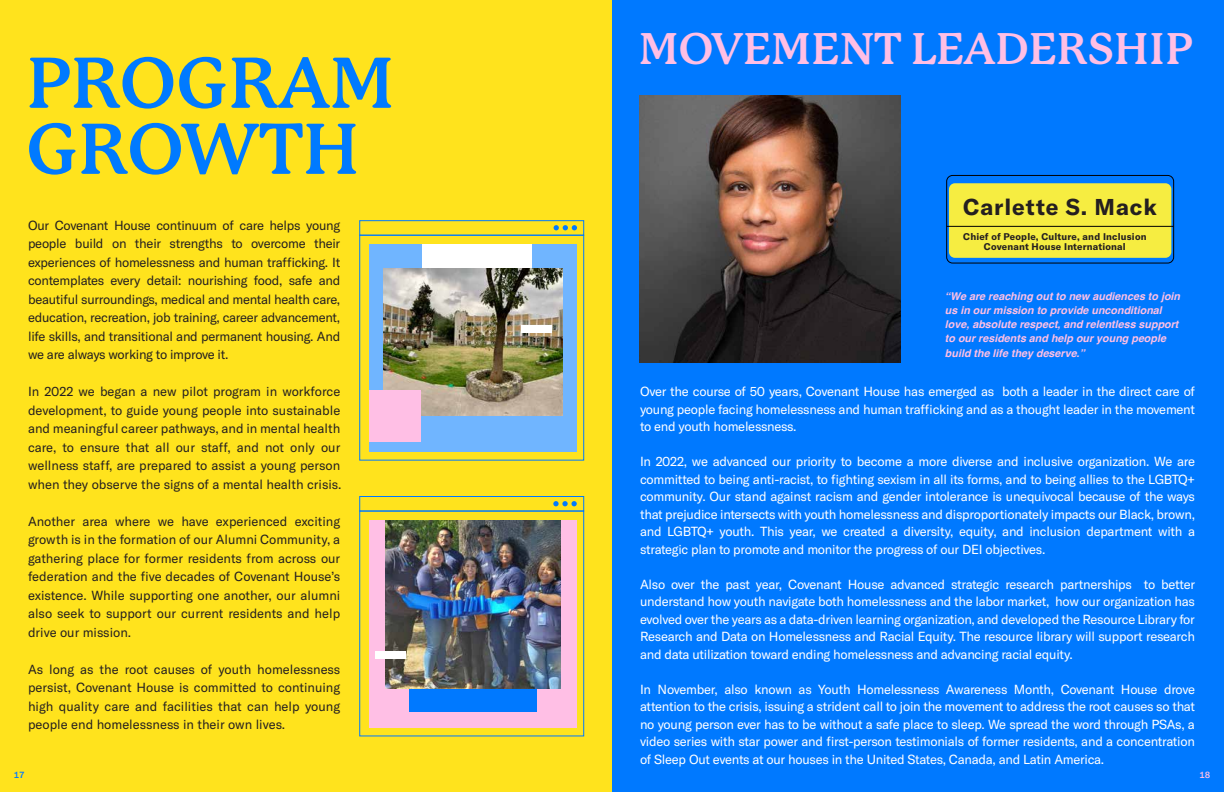
<style>
.page{position:relative;width:1224px;height:792px;background:#fff}
.page>*{position:absolute;margin:0;border:0;box-sizing:border-box;transform-origin:0 0}
.t1{font:700 70.3px/66px "P22 Mackinac Pro";color:#007aff}
.t2{font:700 43.3px "P22 Mackinac Pro";color:#ffbfe5}
.t3{font:700 22.6px "GT America";letter-spacing:.04em;color:#241f20}
.t4{font:13px/17.5px "GT America";letter-spacing:-.02em;color:#fff;text-align:justify}
.t5{font:13px/18.5px "GT America";color:#241f20;text-align:justify}
.t6{font:italic 700 10.7px/14.3px "Helvetica";color:#ffbfe5}
.t7{font:700 9.6px/10.3px "GT America";letter-spacing:.02em;color:#241f20;text-align:center}
.t8{font:500 9px "GT America Mono";color:#0079ff}
.t9{font:500 9px "GT America Mono";color:#ffbfe5}
</style>
<div class="page">
<div style="left:0;top:0;width:612px;height:792px;background:#ffe31d"></div>
<div style="left:369px;top:520px;width:208px;height:207px;background:#ffbfe5"></div>
<div style="left:409px;top:655px;width:128px;height:57px;background:#0079ff"></div>
<img style="left:386px;top:520px;width:174px;height:168px">
<div style="left:376px;top:652px;width:30px;height:7px;background:#fff"></div>
<div style="left:359px;top:496px;width:225px;height:15px;border:1px solid #007aff"></div>
<div style="left:359px;top:511px;width:225px;height:225px;border:1px solid #007aff"></div>
<svg style="left:553px;top:501px;width:24px;height:5px"></svg>
<div style="left:369px;top:244px;width:208px;height:208px;background:#70b5ff"></div>
<div style="left:423px;top:244px;width:109px;height:128px;background:#fff"></div>
<img style="left:384px;top:268px;width:178px;height:148px">
<div style="left:521px;top:325px;width:31px;height:8px;background:#fff"></div>
<div style="left:359px;top:220px;width:225px;height:16px;border:1px solid #007aff"></div>
<div style="left:359px;top:235px;width:225px;height:225px;border:1px solid #007aff"></div>
<div style="left:369px;top:390px;width:52px;height:52px;background:#ffbfe5"></div>
<svg style="left:554px;top:225px;width:23px;height:5px"></svg>
<div style="left:612px;top:0;width:612px;height:792px;background:#0079ff"></div>
<img style="left:640px;top:96px;width:260px;height:266px">
<div style="left:949px;top:183px;width:222px;height:75px;background:#f6ed41;border-radius:6px"></div>
<div style="left:946px;top:175px;width:228px;height:88px;border:1px solid #000;border-radius:6px"></div>
<hr style="left:947px;top:226px;width:227px;height:1px;background:#000">
<h1 class="t1" style="left:27px;top:51px;width:369px">PROGRAM<br>GROWTH</h1>
<p class="t5" style="left:28px;top:216px;width:314px">Our Covenant House continuum of care helps young people build on their strengths to overcome their experiences of homelessness and human trafficking. It contemplates every detail: nourishing food, safe and beautiful surroundings, medical and mental health care, education, recreation, job training, career advancement, life skills, and transitional and permanent housing. And we are always working to improve it.</p>
<p class="t5" style="left:28px;top:383px;width:315px">In 2022 we began a new pilot program in workforce development, to guide young people into sustainable and meaningful career pathways, and in mental health care, to ensure that all our staff, and not only our wellness staff, are prepared to assist a young person when they observe the signs of a mental health crisis.</p>
<p class="t5" style="left:28px;top:512px;width:314px">Another area where we have experienced exciting growth is in the formation of our Alumni Community, a gathering place for former residents from across our federation and the five decades of Covenant House’s existence. While supporting one another, our alumni also seek to support our current residents and help drive our mission.</p>
<p class="t5" style="left:28px;top:660px;width:314px">As long as the root causes of youth homelessness persist, Covenant House is committed to continuing high quality care and facilities that can help young people end homelessness in their own lives.</p>
<p class="t8" style="left:14px;top:769px;width:12px">17</p>
<h2 class="t2" style="left:639px;top:24px;width:555px">MOVEMENT LEADERSHIP</h2>
<h3 class="t3" style="left:963px;top:193px;width:195px">Carlette S. Mack</h3>
<p class="t7" style="left:963px;top:232px;width:185px">Chief of People, Culture, and Inclusion<br>Covenant House International</p>
<p class="t6" style="left:945px;top:290px;width:237px">“We are reaching out to new audiences to join us in our mission to provide unconditional love, absolute respect, and relentless support to our residents and help our young people build the life they deserve.”</p>
<p class="t4" style="left:640px;top:383px;width:557px">Over the course of 50 years, Covenant House has emerged as both a leader in the direct care of young people facing homelessness and human trafficking and as a thought leader in the movement to end youth homelessness.</p>
<p class="t4" style="left:640px;top:453px;width:557px">In 2022, we advanced our priority to become a more diverse and inclusive organization. We are committed to being anti-racist, to fighting sexism in all its forms, and to being allies to the LGBTQ+ community. Our stand against racism and gender intolerance is unequivocal because of the ways that prejudice intersects with youth homelessness and disproportionately impacts our Black, brown, and LGBTQ+ youth. This year, we created a diversity, equity, and inclusion department with a strategic plan to promote and monitor the progress of our DEI objectives.</p>
<p class="t4" style="left:640px;top:575px;width:557px">Also over the past year, Covenant House advanced strategic research partnerships to better understand how youth navigate both homelessness and the labor market, how our organization has evolved over the years as a data-driven learning organization, and developed the Resource Library for Research and Data on Homelessness and Racial Equity. The resource library will support research and data utilization toward ending homelessness and advancing racial equity.</p>
<p class="t4" style="left:640px;top:680px;width:557px">In November, also known as Youth Homelessness Awareness Month, Covenant House drove attention to the crisis, issuing a strident call to join the movement to address the root causes so that no young person ever has to be without a safe place to sleep. We spread the word through PSAs, a video series with star power and first-person testimonials of former residents, and a concentration of Sleep Out events at our houses in the United States, Canada, and Latin America.</p>
<p class="t9" style="left:1199px;top:769px;width:12px">18</p>
</div>
